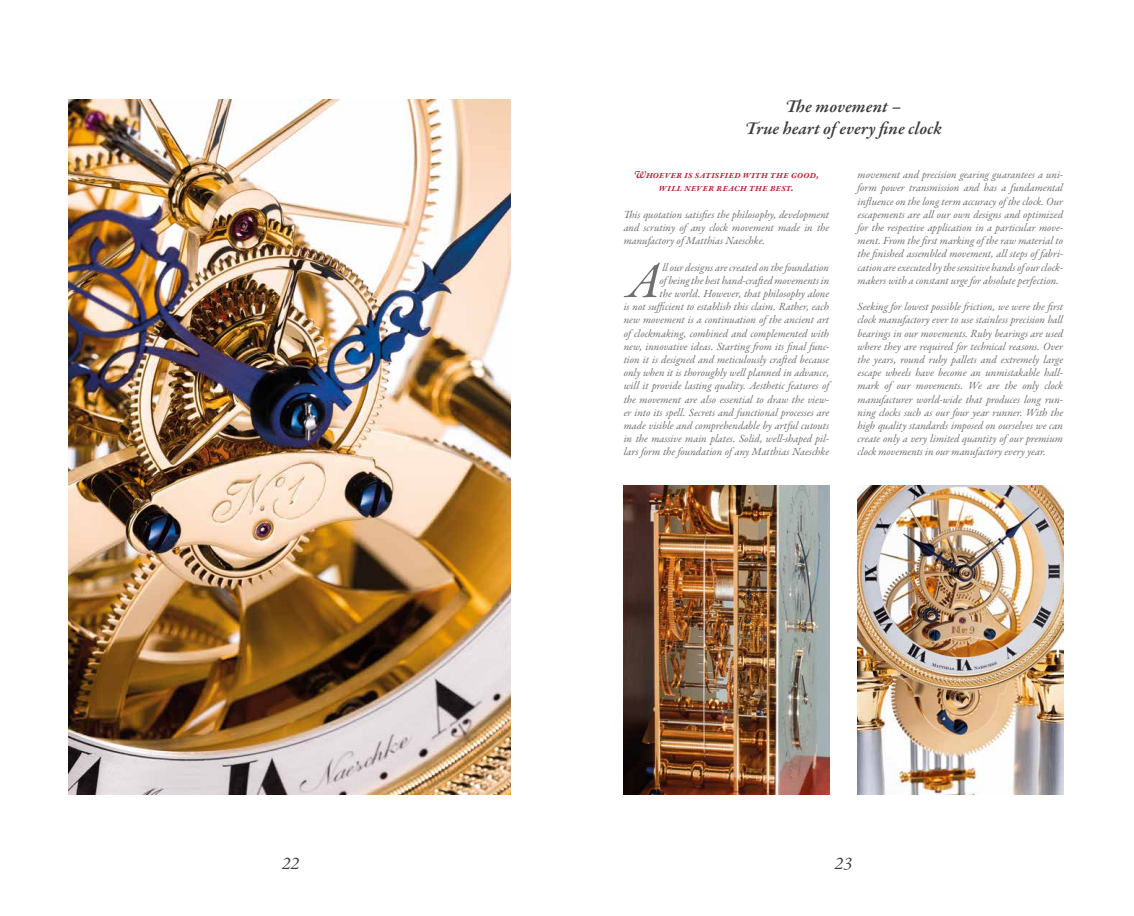
<style>
.page{position:relative;width:1134px;height:916px;background:#fff}
.page>*{position:absolute;margin:0;border:0;box-sizing:border-box;transform-origin:0 0}
.t1{font:italic 51.8px "Garamond Premr Pro";color:#706f6f}
.t2{font:italic 600 18px/21.6px "Garamond Premr Pro";color:#3c3c3b;text-align:center}
.t3{font:italic 18px "Garamond Premr Pro";color:#3c3c3b}
.t4{font:italic 11px/13.2px "Garamond Premr Pro";letter-spacing:-.005em;color:#706f6f;text-align:justify}
.t5{font:italic 600 11px/13.2px "Garamond Premr Pro";letter-spacing:.015em;color:#b61f34;text-align:center}
</style>
<div class="page">
<img style="left:624px;top:485px;width:205px;height:309px">
<img style="left:857px;top:485px;width:206px;height:309px">
<img style="left:69px;top:99px;width:441px;height:695px">
<h2 class="t2" style="left:745px;top:97px;width:199px">The movement –<br>True heart ofevery fine clock</h2>
<p class="t4" style="left:857px;top:169px;width:208px">movement and precision gearing guarantees a uni&shy;form power transmission and has a fundamental influence on the long term accuracy of the clock. Our escapements are all our own designs and optimized for the respective application in a particular move&shy;ment. From the first marking of the raw material to the finished assembled movement, all steps of fabri&shy;cation are executed by the sensitive hands of our clock&shy;makers with a constant urge for absolute perfection.</p>
<p class="t4" style="left:857px;top:301px;width:208px">Seeking for lowest possible friction, we were the first clock manufactory ever to use stainless precision ball bearings in our movements. Ruby bearings are used where they are required for technical reasons. Over the years, round ruby pallets and extremely large escape wheels have become an unmistakable hall&shy;mark of our movements. We are the only clock manufacturer world-wide that produces long run&shy;ning clocks such as our four year runner. With the high quality standards imposed on ourselves we can create only a very limited quantity of our premium clock movements in our manufactory every year.</p>
<p class="t5" style="left:634px;top:169px;width:187px">Whoever is satisfied with the good, will never reach the best.</p>
<p class="t4" style="left:624px;top:208px;width:207px">This quotation satisfies the philosophy, development and scrutiny of any clock movement made in the manufactory of Matthias Naeschke.</p>
<h1 class="t1" style="left:627px;top:248px;width:34px">A</h1>
<p class="t4" style="left:624px;top:261px;width:207px;text-align:right">ll our designs are created on the foundation<br>of being the best hand-crafted movements in<br>the world. However, that philosophy alone<br>is not sufficient to establish this claim. Rather, each new movement is a continuation of the ancient art of clockmaking, combined and complemented with new, innovative ideas. Starting from its final func&shy;tion it is designed and meticulously crafted because only when it is thoroughly well planned in advance, will it provide lasting quality. Aesthetic features of the movement are also essential to draw the view&shy;er into its spell. Secrets and functional processes are made visible and comprehendable by artful cutouts in the massive main plates. Solid, well-shaped pil&shy;lars form the foundation of any Matthias Naeschke</p>
<h2 class="t3" style="left:282px;top:852px;width:19px">22</h2>
<h2 class="t3" style="left:835px;top:852px;width:19px">23</h2>
</div>
